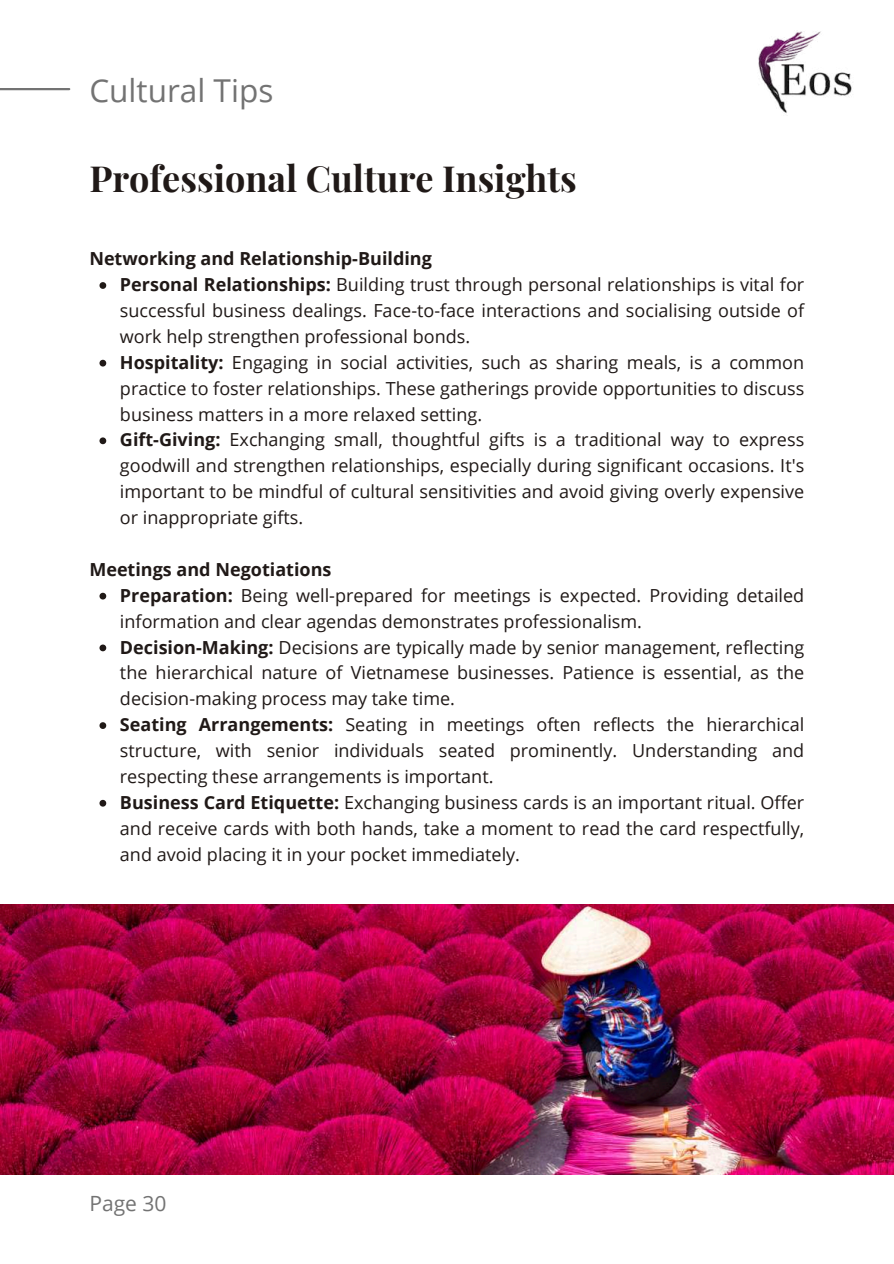
<style>
.page{position:relative;width:894px;height:1264px;background:#fff}
.page>*{position:absolute;margin:0;border:0;box-sizing:border-box;transform-origin:0 0}
.t1{font:700 36px "Playfair Display";color:#201917}
.t2{font:31.5px "Open Sans";color:#737373}
.t3{font:21px "Open Sans";color:#737373}
.t4{font:18px/26px "Open Sans";color:#201917}
.s1{font-weight:700}
</style>
<div class="page">
<svg style="left:99px;top:282px;width:7px;height:7px"></svg>
<svg style="left:99px;top:360px;width:7px;height:6px"></svg>
<svg style="left:99px;top:437px;width:7px;height:7px"></svg>
<svg style="left:99px;top:592px;width:7px;height:7px"></svg>
<svg style="left:99px;top:644px;width:7px;height:7px"></svg>
<svg style="left:99px;top:722px;width:7px;height:7px"></svg>
<svg style="left:99px;top:799px;width:7px;height:7px"></svg>
<hr style="left:0;top:88px;width:69px;height:2px;background:#737373">
<img style="left:758px;top:31px;width:94px;height:83px">
<img style="left:0;top:904px;width:893px;height:270px">
<h2 class="t2" style="left:89px;top:69px;width:185px">Cultural Tips</h2>
<h1 class="t1" style="left:89px;top:151px;width:489px">Professional Culture Insights</h1>
<p class="t4" style="left:120px;top:245px;width:685px;text-indent:-31px"><span class="s1">Networking and Relationship-Building<br>Personal Relationships:</span> Building trust through personal relationships is vital for successful business dealings. Face-to-face interactions and socialising outside of work help strengthen professional bonds.<br><span class="s1">Hospitality:</span> Engaging in social activities, such as sharing meals, is a common practice to foster relationships. These gatherings provide opportunities to discuss business matters in a more relaxed setting.<br><span class="s1">Gift-Giving:</span> Exchanging small, thoughtful gifts is a traditional way to express goodwill and strengthen relationships, especially during significant occasions. It's important to be mindful of cultural sensitivities and avoid giving overly expensive or inappropriate gifts.</p>
<p class="t4" style="left:120px;top:556px;width:685px;text-indent:-31px"><span class="s1">Meetings and Negotiations<br>Preparation:</span> Being well-prepared for meetings is expected. Providing detailed information and clear agendas demonstrates professionalism.<br><span class="s1">Decision-Making:</span> Decisions are typically made by senior management, reflecting the hierarchical nature of Vietnamese businesses. Patience is essential, as the decision-making process may take time.<br><span class="s1">Seating Arrangements:</span> Seating in meetings often reflects the hierarchical structure, with senior individuals seated prominently. Understanding and respecting these arrangements is important.<br><span class="s1">Business Card Etiquette:</span> Exchanging business cards is an important ritual. Offer and receive cards with both hands, take a moment to read the card respectfully, and avoid placing it in your pocket immediately.</p>
<p class="t3" style="left:89px;top:1189px;width:79px">Page 30</p>
</div>
